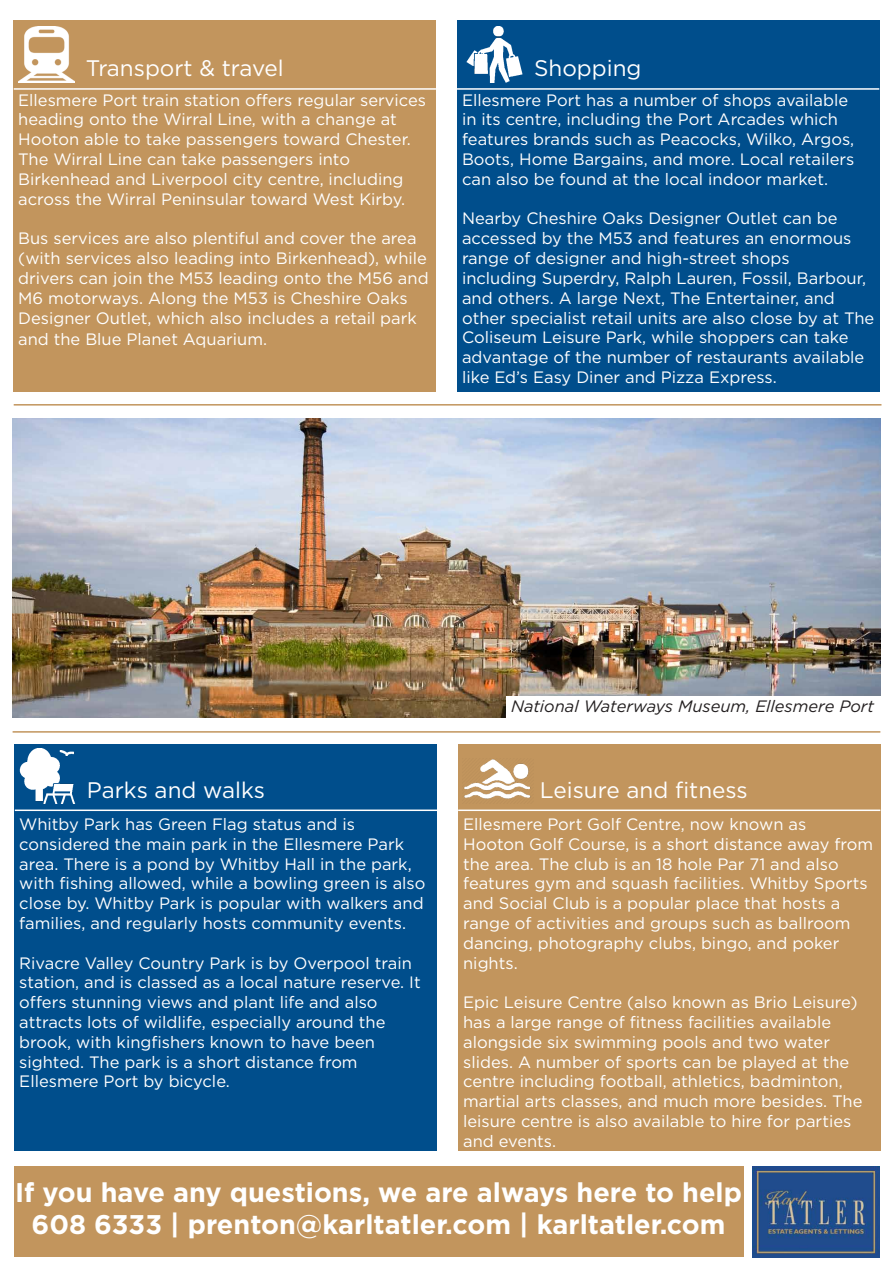
<style>
.page{position:relative;width:893px;height:1263px;background:#fff}
.page>*{position:absolute;margin:0;border:0;box-sizing:border-box;transform-origin:0 0}
.t1{font:700 27px "Gotham";color:#fff}
.t2{font:22.5px "Gotham";color:#fff}
.t3{font:16.5px/19.8px "Gotham";color:#fff}
.t4{font:italic 16.5px "Gotham";color:#231f20}
</style>
<div class="page">
<div style="left:14px;top:20px;width:422px;height:372px;background:#c2955d"></div>
<hr style="left:14px;top:88px;width:422px;height:2px;background:#fff">
<div style="left:457px;top:20px;width:422px;height:372px;background:#004e8c"></div>
<hr style="left:457px;top:88px;width:422px;height:2px;background:#fff">
<img style="left:18px;top:26px;width:56px;height:56px">
<div style="left:15px;top:744px;width:422px;height:407px;background:#004e8c"></div>
<hr style="left:15px;top:809px;width:422px;height:2px;background:#fff">
<div style="left:458px;top:744px;width:422px;height:407px;background:#c2955d"></div>
<hr style="left:458px;top:809px;width:422px;height:2px;background:#fff">
<img style="left:464px;top:759px;width:67px;height:40px">
<div style="left:14px;top:1167px;width:730px;height:90px;background:#c2955d"></div>
<img style="left:753px;top:1167px;width:126px;height:90px">
<img style="left:20px;top:748px;width:55px;height:56px">
<hr style="left:14px;top:404px;width:867px;height:2px;background:#c2955d">
<hr style="left:13px;top:731px;width:867px;height:2px;background:#c2955d">
<img style="left:467px;top:27px;width:55px;height:55px">
<img style="left:13px;top:418px;width:867px;height:300px">
<div style="left:506px;top:696px;width:374px;height:22px;background:#fff"></div>
<p class="t2" style="left:86px;top:55px;width:200px">Transport &amp; travel</p>
<p class="t3" style="left:18px;top:90px;width:409px">Ellesmere Port train station offers regular services heading onto the Wirral Line, with a change at Hooton able to take passengers toward Chester.<br>The Wirral Line can take passengers into</p>
<p class="t3" style="left:18px;top:169px;width:388px">Birkenhead and Liverpool city centre, including across the Wirral Peninsular toward West Kirby.</p>
<p class="t3" style="left:18px;top:228px;width:412px">Bus services are also plentiful and cover the area (with services also leading into Birkenhead), while drivers can join the M53 leading onto the M56 and M6 motorways. Along the M53 is Cheshire Oaks Designer Outlet, which also includes a retail park</p>
<p class="t3" style="left:18px;top:329px;width:250px">and the Blue Planet Aquarium.</p>
<p class="t2" style="left:534px;top:55px;width:109px">Shopping</p>
<p class="t3" style="left:462px;top:90px;width:394px">Ellesmere Port has a number of shops available in its centre, including the Port Arcades which features brands such as Peacocks, Wilko, Argos, Boots, Home Bargains, and more. Local retailers can also be found at the local indoor market.</p>
<p class="t3" style="left:462px;top:209px;width:391px">Nearby Cheshire Oaks Designer Outlet can be accessed by the M53 and features an enormous range of designer and high-street shops</p>
<p class="t3" style="left:462px;top:268px;width:414px">including Superdry, Ralph Lauren, Fossil, Barbour, and others. A large Next, The Entertainer, and other specialist retail units are also close by at The Coliseum Leisure Park, while shoppers can take advantage of the number of restaurants available like Ed’s Easy Diner and Pizza Express.</p>
<p class="t4" style="left:511px;top:696px;width:365px">National Waterways Museum, Ellesmere Port</p>
<p class="t2" style="left:540px;top:776px;width:209px">Leisure and fitness</p>
<p class="t3" style="left:463px;top:814px;width:345px">Ellesmere Port Golf Centre, now known as</p>
<p class="t3" style="left:463px;top:834px;width:412px">Hooton Golf Course, is a short distance away from the area. The club is an 18 hole Par 71 and also features gym and squash facilities. Whitby Sports and Social Club is a popular place that hosts a range of activities and groups such as ballroom dancing, photography clubs, bingo, and poker nights.</p>
<p class="t3" style="left:463px;top:992px;width:401px">Epic Leisure Centre (also known as Brio Leisure) has a large range of fitness facilities available alongside six swimming pools and two water slides. A number of sports can be played at the centre including football, athletics, badminton, martial arts classes, and much more besides. The leisure centre is also available to hire for parties and events.</p>
<p class="t1" style="left:15px;top:1175px;width:728px">If you have any questions, we are always here to help</p>
<p class="t1" style="left:32px;top:1208px;width:695px">608 6333 | prenton@karltatler.com | karltatler.com</p>
<p class="t2" style="left:87px;top:776px;width:180px">Parks and walks</p>
<p class="t3" style="left:19px;top:814px;width:337px">Whitby Park has Green Flag status and is</p>
<p class="t3" style="left:19px;top:834px;width:408px">considered the main park in the Ellesmere Park area. There is a pond by Whitby Hall in the park, with fishing allowed, while a bowling green is also close by. Whitby Park is popular with walkers and families, and regularly hosts community events.</p>
<p class="t3" style="left:19px;top:953px;width:403px">Rivacre Valley Country Park is by Overpool train station, and is classed as a local nature reserve. It offers stunning views and plant life and also</p>
<p class="t3" style="left:19px;top:1012px;width:368px">attracts lots of wildlife, especially around the brook, with kingfishers known to have been</p>
<p class="t3" style="left:19px;top:1052px;width:340px">sighted. The park is a short distance from</p>
<p class="t3" style="left:19px;top:1071px;width:212px">Ellesmere Port by bicycle.</p>
</div>
